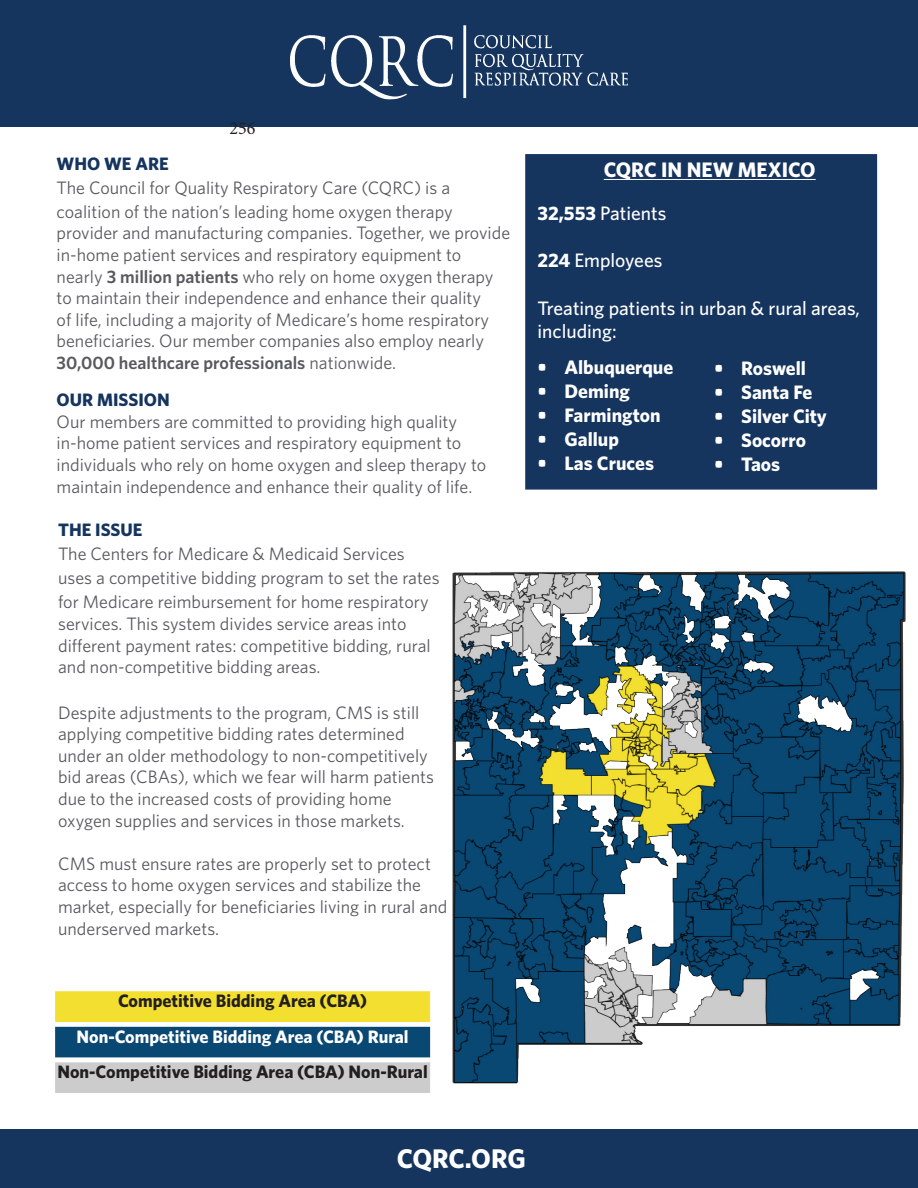
<style>
.page{position:relative;width:918px;height:1188px;background:#fff}
.page>*{position:absolute;margin:0;border:0;box-sizing:border-box;transform-origin:0 0}
.t1{font:700 27px "Whitney HTF";letter-spacing:-.01em;color:#fff}
.t2{font:700 21px "Whitney HTF";color:#fff}
.t3{font:700 19.5px "Whitney HTF";color:#fff}
.t4{font:500 19.5px/23.7px "Whitney HTF";color:#fff}
.t5{font:18px/21.6px "Whitney HTF";color:#57595d}
.t6{font:700 18px "Whitney HTF";color:#231f20}
.t7{font:700 18px "Whitney HTF";color:#fff}
.t8{font:700 18px "Whitney HTF";color:#15345e}
.t9{font:18px "Minion Pro";color:#231f20}
.s1{font-weight:600}
.s2{font-weight:700}
</style>
<div class="page">
<div style="left:0;top:0;width:918px;height:126px;background:#15345e"></div>
<div style="left:0;top:1129px;width:918px;height:59px;background:#15345e"></div>
<img style="left:290px;top:25px;width:338px;height:75px">
<div style="left:525px;top:154px;width:352px;height:336px;background:#15345e;border:2px solid #15345e"></div>
<hr style="left:604px;top:179px;width:212px;height:1px;background:#fff">
<div style="left:56px;top:1028px;width:373px;height:29px;background:#094873"></div>
<div style="left:55px;top:1027px;width:375px;height:30px;border:2px solid #094873"></div>
<div style="left:56px;top:992px;width:373px;height:29px;background:#f2df30"></div>
<div style="left:55px;top:991px;width:375px;height:31px;border:2px solid #f2df30"></div>
<div style="left:56px;top:1063px;width:373px;height:29px;background:#ccc"></div>
<div style="left:55px;top:1062px;width:375px;height:31px;border:2px solid #ccc"></div>
<img style="left:452px;top:571px;width:454px;height:513px">
<p class="t9" style="left:230px;top:116px;width:27px">256</p>
<p class="t8" style="left:57px;top:153px;width:114px">WHO WE ARE</p>
<p class="t5" style="left:57px;top:175px;width:398px;line-height:24px">The Council for Quality Respiratory Care (CQRC) is a coalition of the nation’s leading home oxygen therapy</p>
<p class="t5" style="left:57px;top:222px;width:455px">provider and manufacturing companies. Together, we provide in-home patient services and respiratory equipment to nearly <span class="s1">3 million patients</span> who rely on home oxygen therapy to maintain their independence and enhance their quality<br>of life, including a majority of Medicare’s home respiratory beneficiaries. Our member companies also employ nearly <span class="s1">30,000 healthcare professionals</span> nationwide.</p>
<p class="t8" style="left:57px;top:389px;width:115px">OUR MISSION</p>
<p class="t5" style="left:57px;top:410px;width:431px">Our members are committed to providing high quality in-home patient services and respiratory equipment to individuals who rely on home oxygen and sleep therapy to maintain independence and enhance their quality of life.</p>
<p class="t8" style="left:58px;top:519px;width:86px">THE ISSUE</p>
<p class="t5" style="left:58px;top:542px;width:383px;line-height:24px">The Centers for Medicare &amp; Medicaid Services uses a competitive bidding program to set the rates for Medicare reimbursement for home respiratory</p>
<p class="t5" style="left:58px;top:613px;width:374px">services. This system divides service areas into different payment rates: competitive bidding, rural and non-competitive bidding areas.</p>
<p class="t5" style="left:58px;top:701px;width:363px">Despite adjustments to the program, CMS is still</p>
<p class="t5" style="left:58px;top:723px;width:348px">applying competitive bidding rates determined</p>
<p class="t5" style="left:58px;top:744px;width:371px">under an older methodology to non-competitively</p>
<p class="t5" style="left:58px;top:766px;width:377px">bid areas (CBAs), which we fear will harm patients</p>
<p class="t5" style="left:58px;top:787px;width:348px">due to the increased costs of providing home oxygen supplies and services in those markets.</p>
<p class="t5" style="left:58px;top:852px;width:374px">CMS must ensure rates are properly set to protect</p>
<p class="t5" style="left:58px;top:874px;width:364px">access to home oxygen services and stabilize the</p>
<p class="t5" style="left:58px;top:895px;width:391px">market, especially for beneficiaries living in rural and underserved markets.</p>
<p class="t6" style="left:118px;top:990px;width:251px">Competitive Bidding Area (CBA)</p>
<p class="t7" style="left:77px;top:1026px;width:334px">Non-Competitive Bidding Area (CBA) Rural</p>
<p class="t6" style="left:57px;top:1061px;width:372px">Non-Competitive Bidding Area (CBA) Non-Rural</p>
<p class="t2" style="left:604px;top:157px;width:213px">CQRC IN NEW MEXICO</p>
<p class="t4" style="left:538px;top:201px;width:130px"><span class="s2">32,553</span> Patients</p>
<p class="t4" style="left:538px;top:248px;width:126px"><span class="s2">224</span> Employees</p>
<p class="t4" style="left:538px;top:295px;width:324px">Treating patients in urban &amp; rural areas, including:</p>
<p class="t3" style="left:538px;top:356px;width:137px">• Albuquerque</p>
<p class="t3" style="left:538px;top:380px;width:94px">• Deming</p>
<p class="t3" style="left:538px;top:404px;width:125px">• Farmington</p>
<p class="t3" style="left:538px;top:428px;width:83px">• Gallup</p>
<p class="t3" style="left:538px;top:452px;width:118px">• Las Cruces</p>
<p class="t3" style="left:714px;top:356px;width:93px">• Roswell</p>
<p class="t3" style="left:714px;top:380px;width:100px">• Santa Fe</p>
<p class="t3" style="left:714px;top:404px;width:114px">• Silver City</p>
<p class="t3" style="left:714px;top:428px;width:93px">• Socorro</p>
<p class="t3" style="left:714px;top:452px;width:68px">• Taos</p>
<p class="t1" style="left:397px;top:1142px;width:130px">CQRC.ORG</p>
</div>
